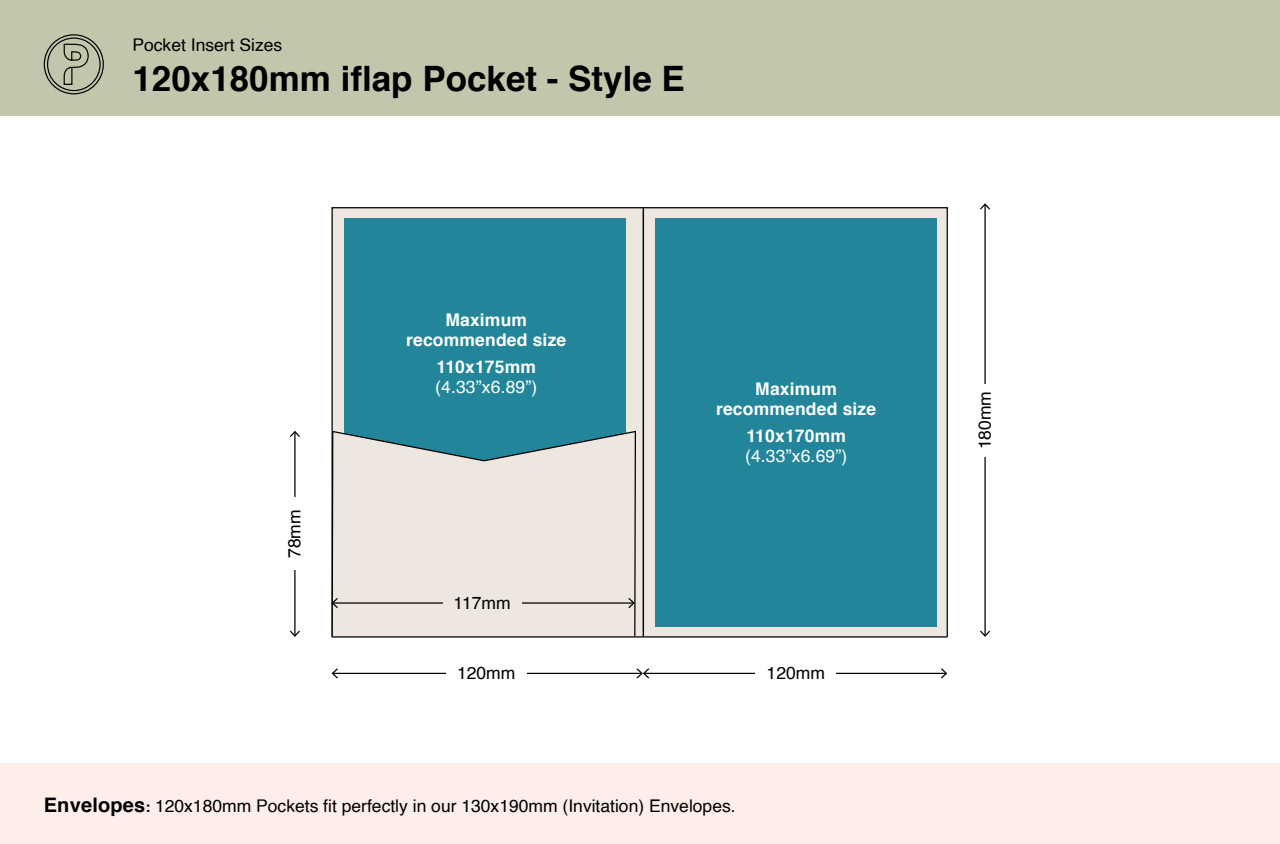
<style>
.page{position:relative;width:1280px;height:844px;background:#fff}
.page>*{position:absolute;margin:0;border:0;box-sizing:border-box;transform-origin:0 0}
.HEADING_2019{font:700 35px "Helvetica";color:#000}
.HEADING_2_2019{font:17.5px "Helvetica";color:#000}
.t1{font:700 17.5px/20px "Helvetica";letter-spacing:.01em;color:#fff;text-align:center}
.t2{font:17.5px/20px "Helvetica";letter-spacing:.01em;color:#fff}
.HEADING_2019-2{font:17.5px "Helvetica";color:#000}
.s1{font-weight:700}
.s2{font-weight:700;font-size:20px}
.s3{font-weight:700;font-size:15px}
</style>
<div class="page">
<div style="left:0;top:0;width:1280px;height:116px;background:#c2c6ac"></div>
<svg style="left:63px;top:43px;width:26px;height:43px"></svg>
<div style="left:44px;top:34px;width:60px;height:60px;border:1px solid #000;border-radius:50%"></div>
<div style="left:47px;top:37px;width:54px;height:54px;border:1px solid #000;border-radius:50%"></div>
<div style="left:0;top:764px;width:1280px;height:80px;background:#feeee9"></div>
<div style="left:332px;top:208px;width:311px;height:429px;background:#eee7df"></div>
<div style="left:643px;top:208px;width:304px;height:429px;background:#eee7df"></div>
<div style="left:656px;top:218px;width:281px;height:408px;background:#228599"></div>
<hr style="left:333px;top:673px;width:309px;height:1px;background:#000">
<svg style="left:331px;top:668px;width:8px;height:11px"></svg>
<div style="left:446px;top:656px;width:80px;height:34px;background:#fff"></div>
<hr style="left:984px;top:204px;width:2px;height:432px;background:#000">
<svg style="left:980px;top:629px;width:10px;height:8px"></svg>
<svg style="left:980px;top:203px;width:10px;height:8px"></svg>
<div style="left:968px;top:384px;width:34px;height:72px;background:#fff"></div>
<hr style="left:294px;top:432px;width:2px;height:204px;background:#000">
<svg style="left:290px;top:629px;width:10px;height:8px"></svg>
<svg style="left:290px;top:430px;width:10px;height:8px"></svg>
<div style="left:278px;top:498px;width:34px;height:72px;background:#fff"></div>
<hr style="left:644px;top:673px;width:302px;height:1px;background:#000">
<svg style="left:635px;top:668px;width:16px;height:11px"></svg>
<svg style="left:940px;top:668px;width:8px;height:11px"></svg>
<div style="left:756px;top:656px;width:80px;height:34px;background:#fff"></div>
<div style="left:344px;top:218px;width:282px;height:408px;background:#228599"></div>
<svg style="left:331px;top:430px;width:305px;height:207px"></svg>
<hr style="left:332px;top:636px;width:615px;height:1px;background:#000">
<hr style="left:332px;top:602px;width:302px;height:1px;background:#000">
<svg style="left:331px;top:596px;width:8px;height:13px"></svg>
<svg style="left:627px;top:596px;width:9px;height:13px"></svg>
<div style="left:443px;top:586px;width:78px;height:34px;background:#eee7df"></div>
<p class="HEADING_2019-2" style="left:132px;top:31px;width:151px">Pocket Insert Sizes</p>
<p class="HEADING_2019" style="left:132px;top:50px;width:554px">120x180mm iflap Pocket - Style E</p>
<p class="HEADING_2_2019" style="left:281px;top:558px;width:50px;rotate:-90deg">78mm</p>
<p class="t1" style="left:406px;top:310px;width:162px">Maximum recommended size</p>
<p class="t1" style="left:436px;top:357px;width:101px">110x175mm</p>
<p class="t2" style="left:435px;top:378px;width:104px">(4.33”x6.89”)</p>
<p class="HEADING_2_2019" style="left:454px;top:589px;width:59px">117mm</p>
<p class="HEADING_2_2019" style="left:457px;top:659px;width:60px">120mm</p>
<p class="t1" style="left:716px;top:379px;width:162px">Maximum recommended size</p>
<p class="t2" style="left:745px;top:426px;width:104px"><span class="s1">110x170mm </span>(4.33”x6.69”)</p>
<p class="HEADING_2_2019" style="left:767px;top:659px;width:60px">120mm</p>
<p class="HEADING_2_2019" style="left:44px;top:792px;width:693px"><span class="s2">Envelopes</span><span class="s3">:</span> 120x180mm Pockets fit perfectly in our 130x190mm (Invitation) Envelopes.</p>
<p class="HEADING_2_2019" style="left:971px;top:449px;width:60px;rotate:-90deg">180mm</p>
</div>
